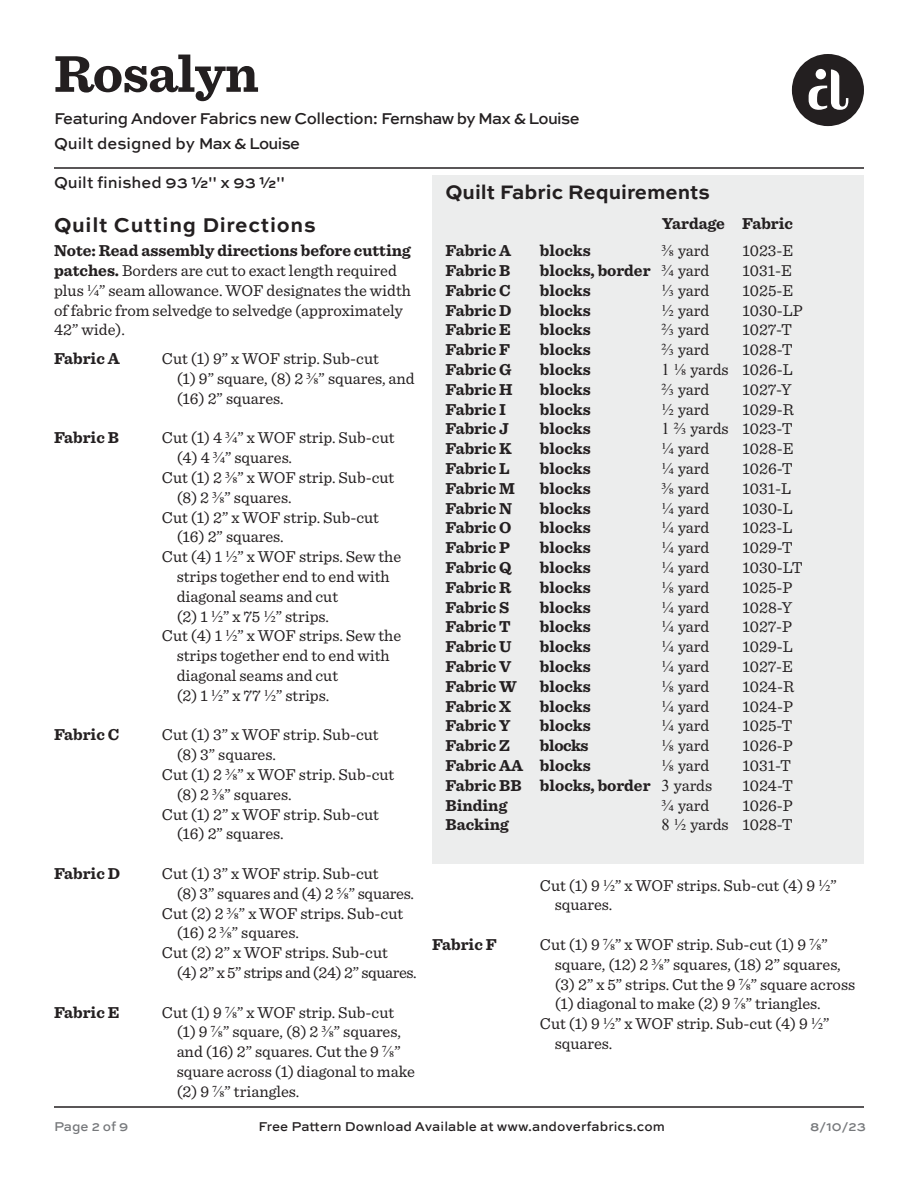
<style>
.page{position:relative;width:918px;height:1188px;background:#fff}
.page>*{position:absolute;margin:0;border:0;box-sizing:border-box;transform-origin:0 0}
.t1{font:700 54px "Sentinel";letter-spacing:-.01em;color:#231f20}
.t2{font:700 21px "Sweet Sans Pro";letter-spacing:.035em;color:#231f20}
.t3{font:700 20.55px "Sweet Sans Pro";color:#231f20}
.t4{font:16.5px/19.8px "Sentinel";color:#231f20}
.t5{font:700 16.5px/19.8px "Sentinel";color:#231f20}
.t6{font:500 16.5px/24px "Sweet Sans Pro";letter-spacing:-.025em;color:#231f20}
.t7{font:16.5px "Sentinel";letter-spacing:-.02em;color:#231f20}
.t8{font:500 16.5px "Sweet Sans Pro";color:#231f20}
.t9{font:500 13.5px "Sweet Sans Pro";letter-spacing:.005em;color:#231f20}
.t10{font:500 13.5px "Sweet Sans Pro";color:#76787b}
.s1{font-weight:700}
.s2{font-family:"Times New Roman"}
</style>
<div class="page">
<div style="left:792px;top:54px;width:72px;height:72px;background:#231f20;border-radius:50%"></div>
<svg style="left:809px;top:69px;width:39px;height:41px"></svg>
<div style="left:816px;top:69px;width:10px;height:10px;background:#fff;border-radius:50%"></div>
<hr style="left:54px;top:1106px;width:810px;height:2px;background:#231f20">
<hr style="left:54px;top:167px;width:810px;height:2px;background:#231f20">
<div style="left:432px;top:176px;width:432px;height:688px;background:#eceded"></div>
<h1 class="t1" style="left:54px;top:31px;width:206px">Rosalyn</h1>
<p class="t6" style="left:54px;top:106px;width:527px">Featuring Andover Fabrics new Collection: Fernshaw by Max &amp; Louise<br>Quilt designed by Max &amp; Louise</p>
<p class="t8" style="left:54px;top:171px;width:232px">Quilt finished 93 ½" x 93 ½"</p>
<p class="t2" style="left:54px;top:209px;width:263px">Quilt Cutting Directions</p>
<p class="t5" style="left:662px;top:213px;width:132px">Yardage Fabric</p>
<p class="t3" style="left:446px;top:176px;width:266px">Quilt Fabric Requirements</p>
<p class="t4" style="left:54px;top:240px;width:358px"><span class="s1">Note: Read assembly directions before cutting patches.</span> Borders are cut to exact length required plus <span class="s2">¼</span>” seam allowance. WOF designates the width of fabric from selvedge to selvedge (approximately 42” wide).</p>
<p class="t5" style="left:54px;top:348px;width:67px">Fabric A</p>
<p class="t4" style="left:177px;top:348px;width:240px;text-indent:-15px">Cut (1) 9” x WOF strip. Sub-cut<br>(1) 9” square, (8) 2 <span class="s2">⅜</span>” squares, and (16) 2” squares.</p>
<p class="t5" style="left:54px;top:427px;width:66px">Fabric B</p>
<p class="t4" style="left:162px;top:427px;width:234px">Cut (1) 4 <span class="s2">¾</span>” x WOF strip. Sub-cut</p>
<p class="t4" style="left:177px;top:447px;width:117px">(4) 4 <span class="s2">¾</span>” squares.</p>
<p class="t4" style="left:162px;top:467px;width:234px">Cut (1) 2 <span class="s2">⅜</span>” x WOF strip. Sub-cut</p>
<p class="t4" style="left:177px;top:486px;width:116px">(8) 2 <span class="s2">⅜</span>” squares.</p>
<p class="t4" style="left:162px;top:506px;width:219px">Cut (1) 2” x WOF strip. Sub-cut</p>
<p class="t4" style="left:177px;top:526px;width:108px">(16) 2” squares.</p>
<p class="t4" style="left:162px;top:546px;width:241px">Cut (4) 1 <span class="s2">½</span>” x WOF strips. Sew the</p>
<p class="t4" style="left:177px;top:566px;width:215px">strips together end to end with</p>
<p class="t4" style="left:177px;top:585px;width:163px">diagonal seams and cut</p>
<p class="t4" style="left:177px;top:605px;width:154px">(2) 1 <span class="s2">½</span>” x 75 <span class="s2">½</span>” strips.</p>
<p class="t4" style="left:162px;top:625px;width:241px">Cut (4) 1 <span class="s2">½</span>” x WOF strips. Sew the</p>
<p class="t4" style="left:177px;top:645px;width:215px">strips together end to end with</p>
<p class="t4" style="left:177px;top:665px;width:163px">diagonal seams and cut</p>
<p class="t4" style="left:177px;top:684px;width:154px">(2) 1 <span class="s2">½</span>” x 77 <span class="s2">½</span>” strips.</p>
<p class="t5" style="left:54px;top:724px;width:67px">Fabric C</p>
<p class="t4" style="left:162px;top:724px;width:218px">Cut (1) 3” x WOF strip. Sub-cut</p>
<p class="t4" style="left:177px;top:744px;width:101px">(8) 3” squares.</p>
<p class="t4" style="left:162px;top:764px;width:234px">Cut (1) 2 <span class="s2">⅜</span>” x WOF strip. Sub-cut</p>
<p class="t4" style="left:177px;top:783px;width:116px">(8) 2 <span class="s2">⅜</span>” squares.</p>
<p class="t4" style="left:162px;top:803px;width:219px">Cut (1) 2” x WOF strip. Sub-cut</p>
<p class="t4" style="left:177px;top:823px;width:108px">(16) 2” squares.</p>
<p class="t5" style="left:54px;top:863px;width:68px">Fabric D</p>
<p class="t4" style="left:162px;top:863px;width:218px">Cut (1) 3” x WOF strip. Sub-cut</p>
<p class="t4" style="left:177px;top:882px;width:239px">(8) 3” squares and (4) 2 <span class="s2">⅝</span>” squares.</p>
<p class="t4" style="left:162px;top:902px;width:243px">Cut (2) 2 <span class="s2">⅜</span>” x WOF strips. Sub-cut</p>
<p class="t4" style="left:177px;top:922px;width:124px">(16) 2 <span class="s2">⅜</span>” squares.</p>
<p class="t4" style="left:162px;top:942px;width:227px">Cut (2) 2” x WOF strips. Sub-cut</p>
<p class="t7" style="left:177px;top:960px;width:242px">(4) 2” x 5” strips and (24) 2” squares.</p>
<p class="t5" style="left:54px;top:1001px;width:67px">Fabric E</p>
<p class="t4" style="left:177px;top:1001px;width:240px;text-indent:-15px">Cut (1) 9 <span class="s2">⅞</span>” x WOF strip. Sub-cut (1) 9 <span class="s2">⅞</span>” square, (8) 2 <span class="s2">⅜</span>” squares, and (16) 2” squares. Cut the 9 <span class="s2">⅞</span>” square across (1) diagonal to make (2) 9 <span class="s2">⅞</span>” triangles.</p>
<p class="t5" style="left:446px;top:240px;width:79px">Fabric A<br>Fabric B<br>Fabric C<br>Fabric D<br>Fabric E<br>Fabric F<br>Fabric G<br>Fabric H<br>Fabric I<br>Fabric J<br>Fabric K<br>Fabric L<br>Fabric M<br>Fabric N<br>Fabric O<br>Fabric P<br>Fabric Q<br>Fabric R<br>Fabric S<br>Fabric T<br>Fabric U<br>Fabric V<br>Fabric W<br>Fabric X<br>Fabric Y<br>Fabric Z<br>Fabric AA<br>Fabric BB<br>Binding<br>Backing</p>
<p class="t5" style="left:540px;top:240px;width:112px">blocks<br>blocks, border blocks<br>blocks<br>blocks<br>blocks<br>blocks<br>blocks<br>blocks<br>blocks<br>blocks<br>blocks<br>blocks<br>blocks<br>blocks<br>blocks<br>blocks<br>blocks<br>blocks<br>blocks<br>blocks<br>blocks<br>blocks<br>blocks<br>blocks<br>blocks<br>blocks<br>blocks, border</p>
<p class="t4" style="left:662px;top:240px;width:69px"><span class="s2">⅜</span> yard<br><span class="s2">¾</span> yard<br><span class="s2">⅓</span> yard<br><span class="s2">½</span> yard<br><span class="s2">⅔</span> yard<br><span class="s2">⅔</span> yard<br><span class="s2">1 ⅛</span> yards <span class="s2">⅔</span> yard<br><span class="s2">½</span> yard<br><span class="s2">1 ⅔</span> yards <span class="s2">¼</span> yard<br><span class="s2">¼</span> yard<br><span class="s2">⅜</span> yard<br><span class="s2">¼</span> yard<br><span class="s2">¼</span> yard<br><span class="s2">¼</span> yard<br><span class="s2">¼</span> yard<br><span class="s2">⅛</span> yard<br><span class="s2">¼</span> yard<br><span class="s2">¼</span> yard<br><span class="s2">¼</span> yard<br><span class="s2">¼</span> yard<br><span class="s2">⅛</span> yard<br><span class="s2">¼</span> yard<br><span class="s2">¼</span> yard<br><span class="s2">⅛</span> yard<br><span class="s2">⅛</span> yard<br><span class="s2">3</span> yards <span class="s2">¾</span> yard<br><span class="s2">8 ½</span> yards</p>
<p class="t4" style="left:742px;top:240px;width:62px">1023-E<br>1031-E<br>1025-E<br>1030-LP<br>1027-T<br>1028-T<br>1026-L<br>1027-Y<br>1029-R<br>1023-T<br>1028-E<br>1026-T<br>1031-L<br>1030-L<br>1023-L<br>1029-T<br>1030-LT<br>1025-P<br>1028-Y<br>1027-P<br>1029-L<br>1027-E<br>1024-R<br>1024-P<br>1025-T<br>1026-P<br>1031-T<br>1024-T<br>1026-P<br>1028-T</p>
<p class="t4" style="left:555px;top:874px;width:284px;text-indent:-15px">Cut (1) 9 <span class="s2">½</span>” x WOF strips. Sub-cut (4) 9 <span class="s2">½</span>” squares.</p>
<p class="t5" style="left:432px;top:934px;width:66px">Fabric F</p>
<p class="t4" style="left:540px;top:934px;width:289px">Cut (1) 9 <span class="s2">⅞</span>” x WOF strip. Sub-cut (1) 9 <span class="s2">⅞</span>”</p>
<p class="t4" style="left:555px;top:953px;width:288px">square, (12) 2 <span class="s2">⅜</span>” squares, (18) 2” squares,</p>
<p class="t4" style="left:555px;top:973px;width:302px">(3) 2” x 5” strips. Cut the 9 <span class="s2">⅞</span>” square across</p>
<p class="t4" style="left:555px;top:993px;width:268px">(1) diagonal to make (2) 9 <span class="s2">⅞</span>” triangles.</p>
<p class="t4" style="left:540px;top:1013px;width:291px">Cut (1) 9 <span class="s2">½</span>” x WOF strip. Sub-cut (4) 9 <span class="s2">½</span>”</p>
<p class="t4" style="left:555px;top:1033px;width:59px">squares.</p>
<p class="t10" style="left:54px;top:1116px;width:76px">Page 2 of 9</p>
<p class="t9" style="left:259px;top:1117px;width:408px">Free Pattern Download Available at www.andoverfabrics.com</p>
<p class="t10" style="left:810px;top:1117px;width:57px">8/10/23</p>
</div>
